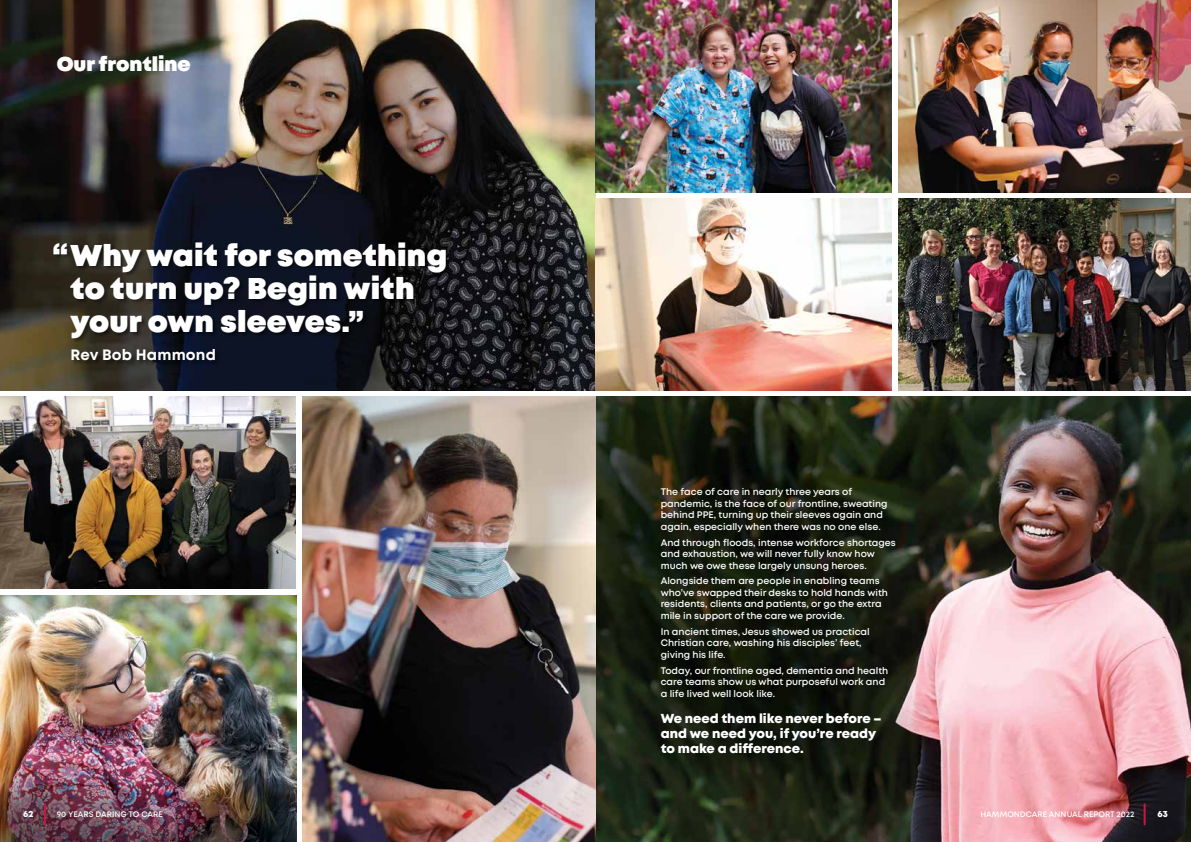
<style>
.page{position:relative;width:1191px;height:842px;background:#fff}
.page>*{position:absolute;margin:0;border:0;box-sizing:border-box;transform-origin:0 0}
.t1{font:900 30px/33px "Mont";letter-spacing:.01em;color:#fff}
.t2{font:900 20px "Mont";color:#fff}
.t3{font:700 15px "Mont";letter-spacing:.01em;color:#fff}
.t4{font:800 13px/15px "Mont";color:#fff}
.t5{font:600 9.5px/11.5px "Mont";color:#fff}
.t6{font:800 9px "Mont";color:#fff}
.t7{font:600 8px "Mont";color:#fff}
</style>
<div class="page">
<img style="left:0;top:0;width:595px;height:390px">
<img style="left:0;top:595px;width:296px;height:247px">
<img style="left:302px;top:396px;width:889px;height:446px">
<img style="left:0;top:396px;width:296px;height:192px">
<img style="left:898px;top:0;width:293px;height:192px">
<img style="left:898px;top:198px;width:293px;height:192px">
<div style="left:54px;top:242px;width:397px;height:124px;background:#000;opacity:.44"></div>
<img style="left:595px;top:0;width:296px;height:192px">
<img style="left:595px;top:198px;width:296px;height:192px">
<hr style="left:44px;top:803px;width:2px;height:22px;background:#cd163f">
<hr style="left:1143px;top:803px;width:2px;height:22px;background:#cd163f">
<h2 class="t2" style="left:57px;top:51px;width:136px">Our frontline</h2>
<h1 class="t1" style="left:70px;top:240px;width:378px;text-indent:-18px">“Why wait for something to turn up? Begin with your own sleeves.”</h1>
<h3 class="t3" style="left:70px;top:345px;width:147px">Rev Bob Hammond</h3>
<p class="t5" style="left:660px;top:486px;width:228px">The face of care in nearly three years of pandemic, is the face of our frontline, sweating behind PPE, turning up their sleeves again and again, especially when there was no one else.</p>
<p class="t5" style="left:660px;top:537px;width:237px">And through floods, intense workforce shortages and exhaustion, we will never fully know how much we owe these largely unsung heroes.</p>
<p class="t5" style="left:660px;top:575px;width:229px">Alongside them are people in enabling teams who’ve swapped their desks to hold hands with residents, clients and patients, or go the extra mile in support of the care we provide.</p>
<p class="t5" style="left:660px;top:626px;width:210px">In ancient times, Jesus showed us practical<br>Christian care, washing his disciples’ feet, giving his life.</p>
<p class="t5" style="left:660px;top:664px;width:229px;line-height:11.8px">Today, our frontline aged, dementia and health care teams show us what purposeful work and a life lived well look like.</p>
<h3 class="t4" style="left:660px;top:711px;width:222px">We need them like never before – and we need you, if you’re ready to make a difference.</h3>
<p class="t6" style="left:23px;top:808px;width:12px">62</p>
<p class="t7" style="left:57px;top:808px;width:108px">90 YEARS DARING TO CARE</p>
<p class="t7" style="left:980px;top:808px;width:155px">HAMMONDCARE ANNUAL REPORT 2022</p>
<p class="t6" style="left:1157px;top:808px;width:12px">63</p>
</div>
